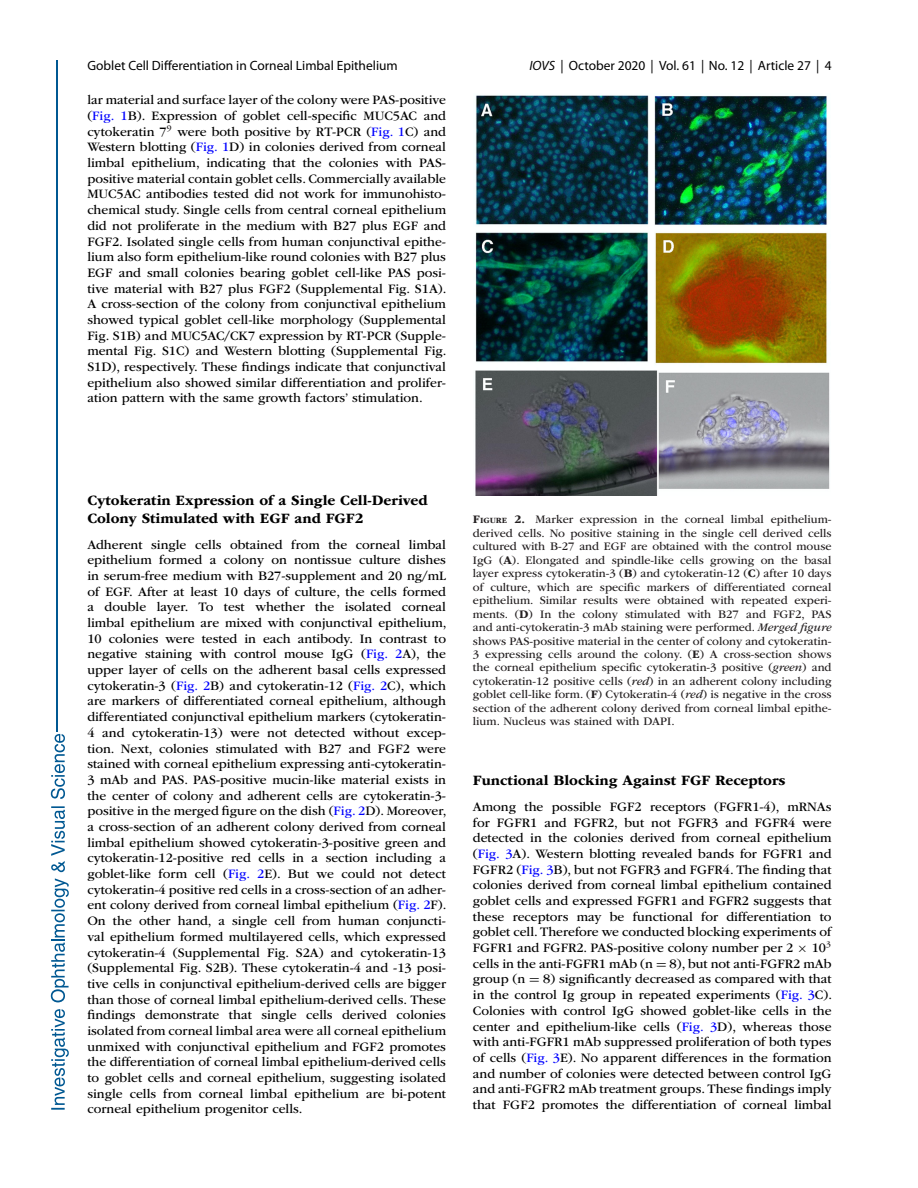
<style>
.page{position:relative;width:918px;height:1188px;background:#fff}
.page>*{position:absolute;margin:0;border:0;box-sizing:border-box;transform-origin:0 0}
.t1{font:700 15px/18px "ITC Garamond Std";color:#000}
.t2{font:13.5px/15.8px "ITC Garamond Std";color:#000;text-align:justify}
.t3{font:13.5px "Myriad Pro";color:#000}
.t4{font:12px/13.5px "ITC Garamond Std";color:#231f20;text-align:justify}
.s1{font-style:italic}
.s2{color:#00f}
.s3{font-weight:700}
.s4{font-weight:700;font-size:8.4px}
.s5{font-family:"MTSY"}
</style>
<div class="page">
<hr style="left:57px;top:60px;width:1px;height:672px;background:#005892">
<svg style="left:51px;top:734px;width:18px;height:376px"></svg>
<img style="left:475px;top:95px;width:355px;height:400px">
<p class="t3" style="left:87px;top:57px;width:312px">Goblet Cell Differentiation in Corneal Limbal Epithelium</p>
<p class="t3" style="left:529px;top:57px;width:304px"><span class="s1">IOVS</span> | October 2020 | Vol. 61 | No. 12 | Article 27 | 4</p>
<p class="t2" style="left:87px;top:93px;width:361px">lar material and surface layer of the colony were PAS-positive (<span class="s2">Fig. 1</span>B). Expression of goblet cell-specific MUC5AC and cytokeratin 7<sup>9</sup> were both positive by RT-PCR (<span class="s2">Fig. 1</span>C) and Western blotting (<span class="s2">Fig. 1</span>D) in colonies derived from corneal limbal epithelium, indicating that the colonies with PAS&shy;positive material contain goblet cells. Commercially available MUC5AC antibodies tested did not work for immunohisto&shy;chemical study. Single cells from central corneal epithelium did not proliferate in the medium with B27 plus EGF and FGF2. Isolated single cells from human conjunctival epithe&shy;lium also form epithelium-like round colonies with B27 plus EGF and small colonies bearing goblet cell-like PAS posi&shy;tive material with B27 plus FGF2 (Supplemental Fig. S1A).<br>A cross-section of the colony from conjunctival epithelium showed typical goblet cell-like morphology (Supplemental Fig. S1B) and MUC5AC/CK7 expression by RT-PCR (Supple&shy;mental Fig. S1C) and Western blotting (Supplemental Fig.<br>S1D), respectively. These findings indicate that conjunctival epithelium also showed similar differentiation and prolifer&shy;ation pattern with the same growth factors’ stimulation.</p>
<p class="t1" style="left:87px;top:493px;width:342px">Cytokeratin Expression of a Single Cell-Derived<br>Colony Stimulated with EGF and FGF2</p>
<p class="t2" style="left:87px;top:537px;width:361px">Adherent single cells obtained from the corneal limbal epithelium formed a colony on nontissue culture dishes in serum-free medium with B27-supplement and 20 ng/mL of EGF. After at least 10 days of culture, the cells formed a double layer. To test whether the isolated corneal limbal epithelium are mixed with conjunctival epithelium, 10 colonies were tested in each antibody. In contrast to negative staining with control mouse IgG (<span class="s2">Fig. 2</span>A), the upper layer of cells on the adherent basal cells expressed cytokeratin-3 (<span class="s2">Fig. 2</span>B) and cytokeratin-12 (<span class="s2">Fig. 2</span>C), which are markers of differentiated corneal epithelium, although differentiated conjunctival epithelium markers (cytokeratin-4 and cytokeratin-13) were not detected without excep&shy;tion. Next, colonies stimulated with B27 and FGF2 were stained with corneal epithelium expressing anti-cytokeratin-3 mAb and PAS. PAS-positive mucin-like material exists in the center of colony and adherent cells are cytokeratin-3- positive in the merged figure on the dish (<span class="s2">Fig. 2</span>D). Moreover, a cross-section of an adherent colony derived from corneal limbal epithelium showed cytokeratin-3-positive green and cytokeratin-12-positive red cells in a section including a goblet-like form cell (<span class="s2">Fig. 2</span>E). But we could not detect cytokeratin-4 positive red cells in a cross-section of an adher&shy;ent colony derived from corneal limbal epithelium (<span class="s2">Fig. 2</span>F).<br>On the other hand, a single cell from human conjuncti&shy;val epithelium formed multilayered cells, which expressed cytokeratin-4 (Supplemental Fig. S2A) and cytokeratin-13 (Supplemental Fig. S2B). These cytokeratin-4 and -13 posi&shy;tive cells in conjunctival epithelium-derived cells are bigger than those of corneal limbal epithelium-derived cells. These findings demonstrate that single cells derived colonies isolated from corneal limbal area were all corneal epithelium unmixed with conjunctival epithelium and FGF2 promotes the differentiation of corneal limbal epithelium-derived cells to goblet cells and corneal epithelium, suggesting isolated single cells from corneal limbal epithelium are bi-potent corneal epithelium progenitor cells.</p>
<p class="t4" style="left:473px;top:514px;width:360px"><span class="s3">F</span><span class="s4">IGURE</span> <span class="s3">2.</span> Marker expression in the corneal limbal epithelium&shy;derived cells. No positive staining in the single cell derived cells cultured with B-27 and EGF are obtained with the control mouse IgG (<span class="s3">A</span>). Elongated and spindle-like cells growing on the basal layer express cytokeratin-3 (<span class="s3">B</span>) and cytokeratin-12 (<span class="s3">C</span>) after 10 days of culture, which are specific markers of differentiated corneal epithelium. Similar results were obtained with repeated experi&shy;ments. (<span class="s3">D</span>) In the colony stimulated with B27 and FGF2, PAS and anti-cytokeratin-3 mAb staining were performed. <span class="s1">Merged figure </span>shows PAS-positive material in the center of colony and cytokeratin-3 expressing cells around the colony. (<span class="s3">E</span>) A cross-section shows the corneal epithelium specific cytokeratin-3 positive (<span class="s1">green</span>) and cytokeratin-12 positive cells (<span class="s1">red</span>) in an adherent colony including goblet cell-like form. (<span class="s3">F</span>) Cytokeratin-4 (<span class="s1">red</span>) is negative in the cross section of the adherent colony derived from corneal limbal epithe&shy;lium. Nucleus was stained with DAPI.</p>
<p class="t1" style="left:473px;top:773px;width:314px">Functional Blocking Against FGF Receptors</p>
<p class="t2" style="left:473px;top:800px;width:361px">Among the possible FGF2 receptors (FGFR1-4), mRNAs for FGFR1 and FGFR2, but not FGFR3 and FGFR4 were detected in the colonies derived from corneal epithelium (<span class="s2">Fig. 3</span>A). Western blotting revealed bands for FGFR1 and FGFR2 (<span class="s2">Fig. 3</span>B), but not FGFR3 and FGFR4. The finding that colonies derived from corneal limbal epithelium contained goblet cells and expressed FGFR1 and FGFR2 suggests that these receptors may be functional for differentiation to goblet cell. Therefore we conducted blocking experiments of FGFR1 and FGFR2. PAS-positive colony number per 2 <span class="s5">×</span> 10<sup>3 </sup>cells in the anti-FGFR1 mAb (n <span class="s5">=</span> 8), but not anti-FGFR2 mAb group (n <span class="s5">=</span> 8) significantly decreased as compared with that in the control Ig group in repeated experiments (<span class="s2">Fig. 3</span>C).<br>Colonies with control IgG showed goblet-like cells in the center and epithelium-like cells (<span class="s2">Fig. 3</span>D), whereas those with anti-FGFR1 mAb suppressed proliferation of both types of cells (<span class="s2">Fig. 3</span>E). No apparent differences in the formation and number of colonies were detected between control IgG and anti-FGFR2 mAb treatment groups. These findings imply that FGF2 promotes the differentiation of corneal limbal</p>
</div>
